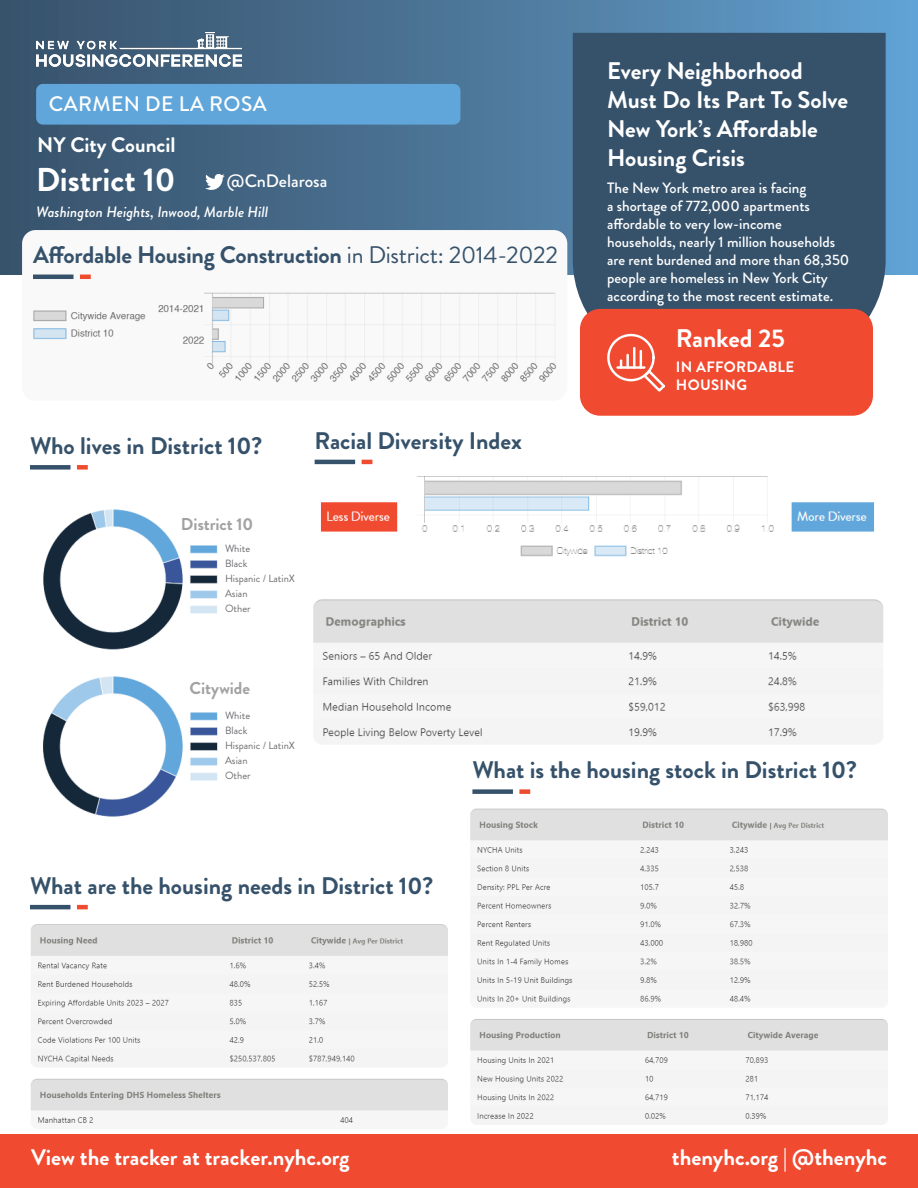
<style>
.page{position:relative;width:918px;height:1188px;background:#fff}
.page>*{position:absolute;margin:0;border:0;box-sizing:border-box;transform-origin:0 0}
.t1{font:700 33px "Brandon Grotesque";color:#fff}
.t2{font:700 25.5px "Brandon Grotesque";color:#fff}
.t3{font:700 24px "Brandon Grotesque";color:#36526b}
.t4{font:700 24px/28.8px "Brandon Grotesque";color:#fff}
.t5{font:700 22.5px "Brandon Grotesque";color:#fff}
.t6{font:500 21px "Brandon Grotesque";letter-spacing:.02em;color:#fff}
.t7{font:700 21px "Brandon Grotesque";color:#fff}
.t8{font:500 18px "Brandon Grotesque";color:#fff}
.t9{font:700 17.1px "Brandon Grotesque";letter-spacing:-.005em;color:#a2a2a2}
.t10{font:500 15px/18px "Brandon Grotesque";color:#fff}
.t11{font:italic 500 15px "Brandon Grotesque";color:#fff}
.t12{font:700 15px/18px "Brandon Grotesque";letter-spacing:.02em;color:#fff}
.t13{font:10.5px "Brandon Grotesque";color:#6c6d70}
.s1{font-weight:400}
</style>
<div class="page">
<img style="left:43px;top:676px;width:175px;height:141px">
<img style="left:43px;top:509px;width:175px;height:141px">
<div style="left:0;top:1134px;width:918px;height:54px;background:#f04a31"></div>
<div style="left:0;top:0;width:918px;height:275px;background:linear-gradient(to right,#385067,#619fcf)"></div>
<img style="left:36px;top:33px;width:205px;height:34px">
<div style="left:36px;top:84px;width:424px;height:41px;background:#61a6da;border-radius:7px"></div>
<img style="left:30px;top:924px;width:418px;height:199px">
<img style="left:470px;top:808px;width:418px;height:317px">
<div style="left:30px;top:465px;width:40px;height:5px;background:#36526b"></div>
<div style="left:77px;top:465px;width:11px;height:5px;background:#ef4b2f"></div>
<hr style="left:30px;top:905px;width:40px;height:4px;background:#36526b">
<hr style="left:77px;top:905px;width:11px;height:4px;background:#ef4b2f">
<div style="left:472px;top:789px;width:41px;height:5px;background:#36526b"></div>
<div style="left:519px;top:789px;width:11px;height:5px;background:#ef4b2f"></div>
<div style="left:573px;top:33px;width:313px;height:292px;background:#36526b"></div>
<img style="left:313px;top:476px;width:571px;height:268px">
<svg style="left:205px;top:174px;width:20px;height:16px"></svg>
<hr style="left:315px;top:460px;width:40px;height:4px;background:#36526b">
<hr style="left:362px;top:460px;width:10px;height:4px;background:#ef4b2f">
<div style="left:580px;top:309px;width:293px;height:107px;background:#f04a31;border-radius:20px"></div>
<svg style="left:607px;top:333px;width:58px;height:59px"></svg>
<div style="left:22px;top:230px;width:545px;height:171px;background:#f9f9f9;border-radius:14px"></div>
<hr style="left:33px;top:275px;width:41px;height:4px;background:#36526b">
<hr style="left:80px;top:275px;width:11px;height:4px;background:#ef4b2f">
<img style="left:33px;top:292px;width:523px;height:91px">
<p class="t6" style="left:49px;top:89px;width:219px">CARMEN DE LA ROSA</p>
<p class="t7" style="left:37px;top:131px;width:140px">NY City Council</p>
<p class="t1" style="left:36px;top:156px;width:141px">District 10</p>
<p class="t11" style="left:36px;top:202px;width:234px">Washington Heights, Inwood, Marble Hill</p>
<p class="t8" style="left:227px;top:169px;width:102px">@CnDelarosa</p>
<h3 class="t3" style="left:33px;top:238px;width:526px">Affordable Housing Construction <span class="s1">in District: 2014-2022</span></h3>
<p class="t3" style="left:30px;top:429px;width:234px">Who lives in District 10?</p>
<h3 class="t3" style="left:315px;top:424px;width:209px">Racial Diversity Index</h3>
<p class="t9" style="left:181px;top:513px;width:74px">District 10</p>
<p class="t13" style="left:225px;top:541px;width:27px">White</p>
<p class="t13" style="left:225px;top:556px;width:24px">Black</p>
<p class="t13" style="left:225px;top:571px;width:71px">Hispanic / LatinX</p>
<p class="t13" style="left:225px;top:586px;width:24px">Asian</p>
<p class="t13" style="left:225px;top:601px;width:27px">Other</p>
<p class="t9" style="left:189px;top:676px;width:62px">Citywide</p>
<p class="t4" style="left:607px;top:57px;width:243px">Every Neighborhood<br>Must Do Its Part To Solve<br>New York’s Affordable<br>Housing Crisis</p>
<p class="t10" style="left:607px;top:179px;width:244px">The New York metro area is facing<br>a shortage of 772,000 apartments affordable to very low-income households, nearly 1 million households are rent burdened and more than 68,350 people are homeless in New York City according to the most recent estimate.</p>
<p class="t2" style="left:676px;top:321px;width:111px">Ranked 25</p>
<p class="t12" style="left:676px;top:358px;width:120px">IN AFFORDABLE<br>HOUSING</p>
<p class="t13" style="left:225px;top:708px;width:27px">White</p>
<p class="t13" style="left:225px;top:723px;width:24px">Black</p>
<p class="t13" style="left:225px;top:738px;width:71px">Hispanic / LatinX</p>
<p class="t13" style="left:225px;top:753px;width:24px">Asian</p>
<p class="t13" style="left:225px;top:768px;width:27px">Other</p>
<p class="t3" style="left:30px;top:869px;width:405px">What are the housing needs in District 10?</p>
<p class="t3" style="left:472px;top:753px;width:386px">What is the housing stock in District 10?</p>
<p class="t5" style="left:31px;top:1142px;width:320px">View the tracker at tracker.nyhc.org</p>
<p class="t5" style="left:672px;top:1142px;width:217px">thenyhc.org | @thenyhc</p>
</div>
